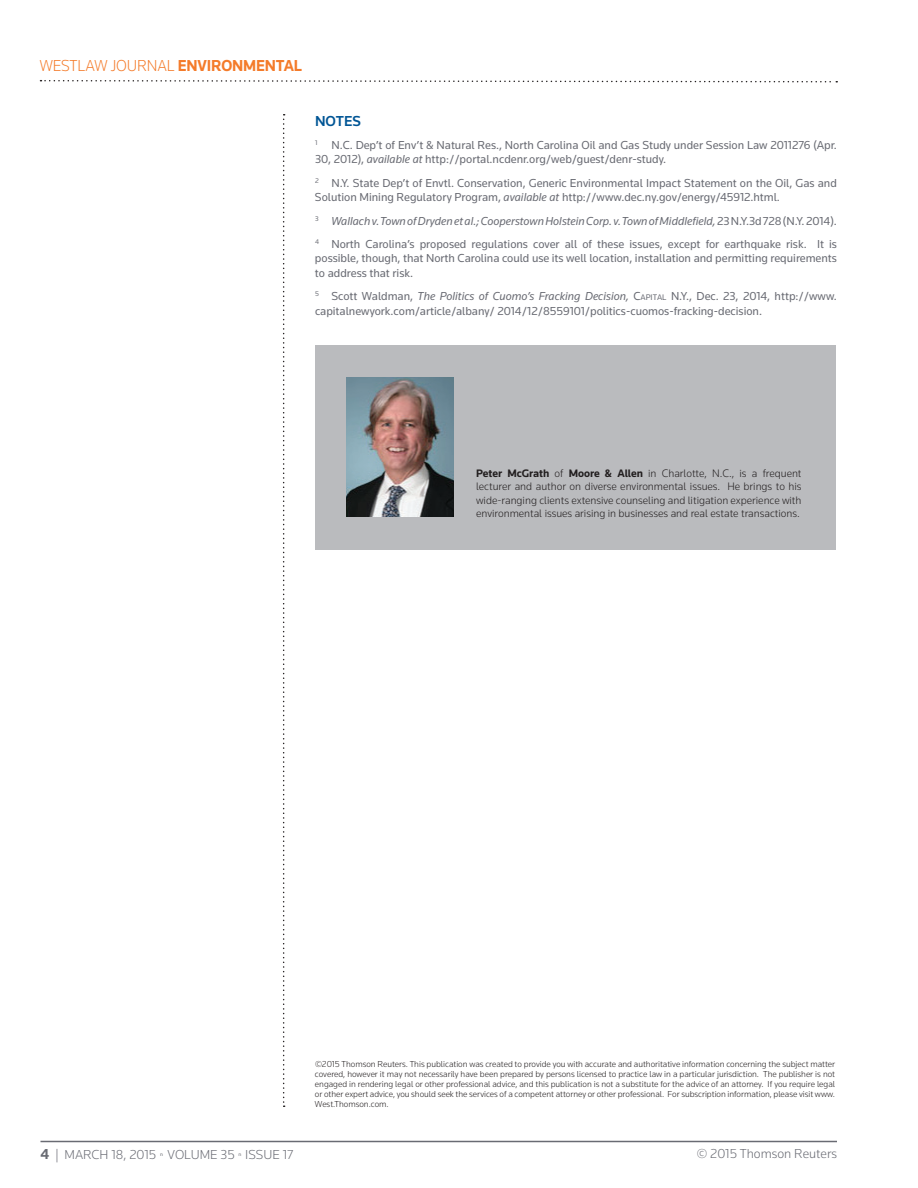
<style>
.page{position:relative;width:918px;height:1188px;background:#fff}
.page>*{position:absolute;margin:0;border:0;box-sizing:border-box;transform-origin:0 0}
.t1{font:300 16.5px "Knowledge";letter-spacing:-.01em;color:#f47b2a;scale:.95 1}
.t2{font:700 16.5px "Knowledge";letter-spacing:-.01em;color:#f47b2a;scale:.95 1}
.t3{font:500 15px "Knowledge";color:#005595}
.t4{font:300 13.5px "Knowledge";color:#696b73}
.t5{font:12px/14.4px "Knowledge";color:#696b73}
.t6{font:300 11.25px/13.5px "Knowledge";color:#231f20;text-align:justify}
.t7{font:300 9px/9.9px "Knowledge";color:#231f20;text-align:justify}
.s1{font-style:italic}
.s2{font-style:inherit}
.s3{font-size:8.4px}
.s4{font-weight:700}
.s5{font-weight:700;font-size:15px}
</style>
<div class="page">
<hr style="left:40px;top:1141px;width:797px;height:1px;background:#696b73">
<svg style="left:40px;top:80px;width:797px;height:3px"></svg>
<svg style="left:283px;top:114px;width:2px;height:993px"></svg>
<div style="left:315px;top:345px;width:520px;height:205px;background:#babbbe"></div>
<img style="left:346px;top:378px;width:108px;height:138px">
<h1 class="t1" style="left:40px;top:56px;width:51px">Westlaw</h1>
<h1 class="t1" style="left:111px;top:56px;width:28px">journal</h1>
<h1 class="t2" style="left:178px;top:56px;width:114px">environmental</h1>
<p class="t3" style="left:315px;top:111px;width:38px">NOTES</p>
<p class="t5" style="left:315px;top:138px;width:524px"><sup>1</sup> N .C. Dep’t of Env’t &amp; Natural Res., North Carolina Oil and Gas Study under Session Law 2011276 (Apr.<br>30, 2012), <span class="s1">available at</span> http://portal.ncdenr.org/web/guest/denr-study.</p>
<p class="t5" style="left:315px;top:175px;width:523px"><sup>2</sup> N .Y. State Dep’t of Envtl. Conservation, Generic Environmental I mpact Statement on the Oil, Gas and<br>Solution Mining Regulatory Program, <span class="s1">available at</span> http://www.dec.ny.gov/energy/45912.html.</p>
<p class="t5" style="left:315px;top:209px;width:523px;line-height:23.4px"><sup>3</sup> <span class="s1">Wallach v. Town of Dryden et al.; Cooperstown Holstein Corp. v. Town of Middlefield,</span> 23 N .Y.3d 728 (N .Y. 2014).<br><sup>4</sup> North Carolina’s proposed regulations cover all of these issues, except for earthquake risk. It is</p>
<p class="t5" style="left:315px;top:251px;width:524px">possible, though, that North Carolina could use its well location, installation and permitting requirements to address that risk.</p>
<p class="t5" style="left:315px;top:289px;width:524px"><sup>5</sup> Scott Waldman, <span class="s1">The Politics of Cuomo’s Fracking Decision,</span> <span class="s2">C</span><span class="s3">apital</span> <span class="s2">N.Y.</span>, Dec. 23, 2014, http://www. capitalnewyork.com/article/albany/ 2014/12/8559101/politics-cuomos-fracking-decision.</p>
<p class="t6" style="left:476px;top:466px;width:327px"><span class="s4">Peter McGrath</span> of <span class="s4">Moore &amp; Allen</span> in Charlotte, N.C., is a frequent lecturer and author on diverse environmental issues. He brings to his wide-ranging clients extensive counseling and litigation experience with environmental issues arising in businesses and real estate transactions.</p>
<p class="t7" style="left:315px;top:1059px;width:522px">©2015 Thomson Reuters. This publication was created to provide you with accurate and authoritative information concerning the subject matter covered, however it may not necessarily have been prepared by persons licensed to practice law in a particular jurisdiction. The publisher is not engaged in rendering legal or other professional advice, and this publication is not a substitute for the advice of an attorney. If you require legal or other expert advice, you should seek the services of a competent attorney or other professional. For subscription information, please visit www.<br>West.Thomson.com.</p>
<p class="t4" style="left:40px;top:1146px;width:44px"><span class="s5">4</span> | march</p>
<p class="t4" style="left:112px;top:1146px;width:146px">18, 2015 <sup>n</sup> volu me 35 <sup>n</sup> issue</p>
<p class="t4" style="left:283px;top:1146px;width:12px">17</p>
<p class="t4" style="left:697px;top:1145px;width:142px">© 2015 Thomson Reuters</p>
</div>
